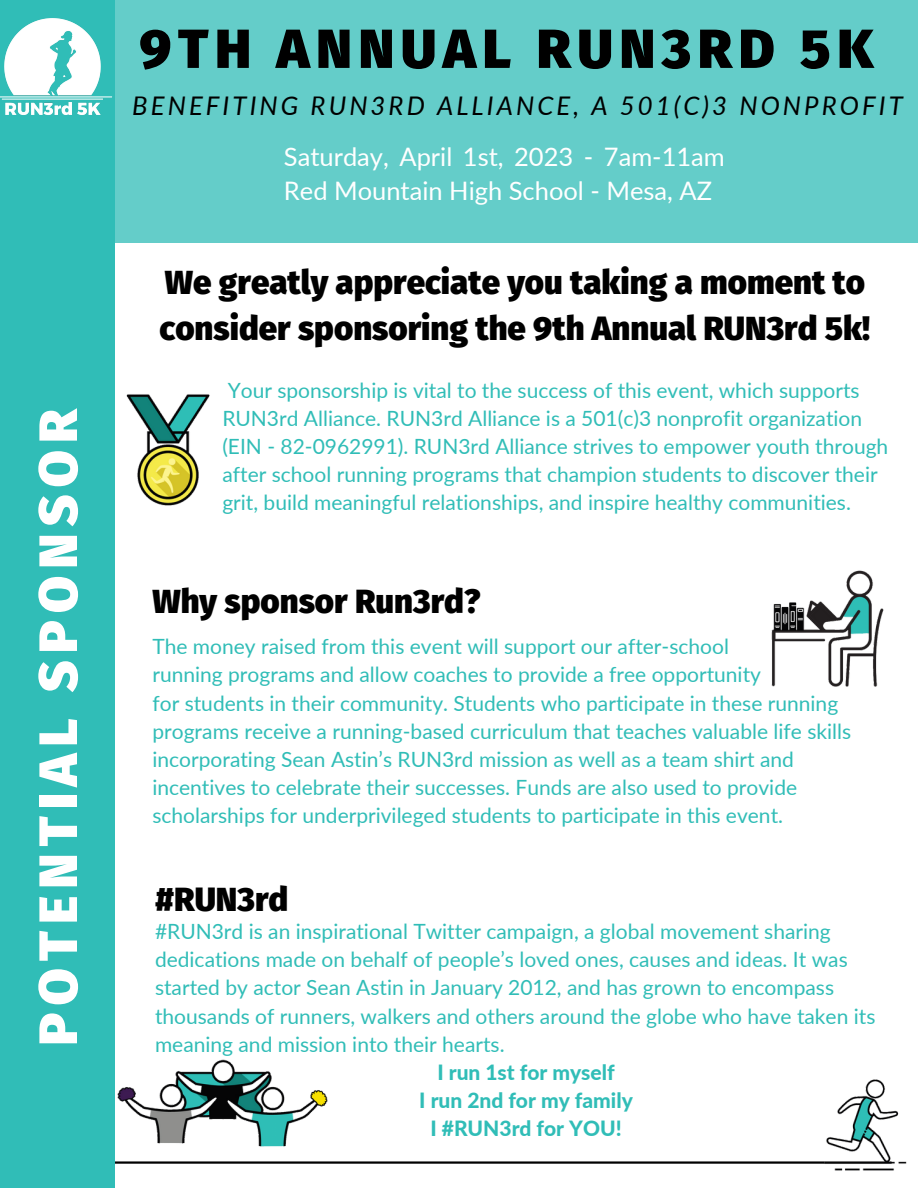
<style>
.page{position:relative;width:918px;height:1188px;background:#fff}
.page>*{position:absolute;margin:0;border:0;box-sizing:border-box;transform-origin:0 0}
.t1{font:900 55.05px "Fira Sans";letter-spacing:.12em;color:#000}
.t2{font:900 54px "Fira Sans";letter-spacing:.135em;color:#fff}
.t3{font:900 33px/46.2px "Fira Sans";color:#000}
.t4{font:italic 25.65px "Lato";letter-spacing:.12em;color:#000}
.t5{font:25.5px/33.8px "Lato";color:#fff}
.t6{font:21px/28.2px "Lato";color:#30bdb7}
.t7{font:800 21px/28.2px "Lato";color:#30bdb7;text-align:center}
</style>
<div class="page">
<hr style="left:0;top:1161px;width:891px;height:3px;background:#000">
<img style="left:797px;top:1079px;width:110px;height:92px">
<div style="left:92px;top:0;width:826px;height:243px;background:#64cdc9"></div>
<div style="left:0;top:0;width:115px;height:1188px;background:#30bdb7"></div>
<img style="left:771px;top:570px;width:113px;height:117px">
<img style="left:115px;top:1059px;width:226px;height:105px">
<img style="left:126px;top:394px;width:84px;height:112px">
<img style="left:0;top:18px;width:113px;height:98px">
<h2 class="t2" style="left:27px;top:1046px;width:639px;rotate:-90deg">POTENTIAL SPONSOR</h2>
<h1 class="t1" style="left:139px;top:16px;width:736px">9TH ANNUAL RUN3RD 5K</h1>
<p class="t4" style="left:132px;top:90px;width:772px">BENEFITING RUN3RD ALLIANCE, A 501(C)3 NONPROFIT</p>
<p class="t5" style="left:284px;top:139px;width:442px">Saturday, April 1st, 2023 - 7am-11am<br>Red Mountain High School - Mesa, AZ</p>
<h3 class="t3" style="left:160px;top:260px;width:712px">We greatly appreciate you taking a moment to consider sponsoring the 9th Annual RUN3rd 5k!</h3>
<p class="t6" style="left:222px;top:376px;width:667px">Your sponsorship is vital to the success of this event, which supports RUN3rd Alliance. RUN3rd Alliance is a 501(c)3 nonprofit organization (EIN - 82-0962991). RUN3rd Alliance strives to empower youth through after school running programs that champion students to discover their grit, build meaningful relationships, and inspire healthy communities.</p>
<h3 class="t3" style="left:152px;top:579px;width:329px">Why sponsor Run3rd?</h3>
<p class="t6" style="left:152px;top:632px;width:700px">The money raised from this event will support our after-school<br>running programs and allow coaches to provide a free opportunity<br>for students in their community. Students who participate in these running programs receive a running-based curriculum that teaches valuable life skills incorporating Sean Astin’s RUN3rd mission as well as a team shirt and incentives to celebrate their successes. Funds are also used to provide scholarships for underprivileged students to participate in this event.</p>
<h3 class="t3" style="left:155px;top:877px;width:135px">#RUN3rd</h3>
<p class="t6" style="left:155px;top:917px;width:722px">#RUN3rd is an inspirational Twitter campaign, a global movement sharing dedications made on behalf of people’s loved ones, causes and ideas. It was started by actor Sean Astin in January 2012, and has grown to encompass thousands of runners, walkers and others around the globe who have taken its meaning and mission into their hearts.</p>
<p class="t7" style="left:419px;top:1058px;width:215px">I run 1st for myself<br>I run 2nd for my family<br>I #RUN3rd for YOU!</p>
</div>
